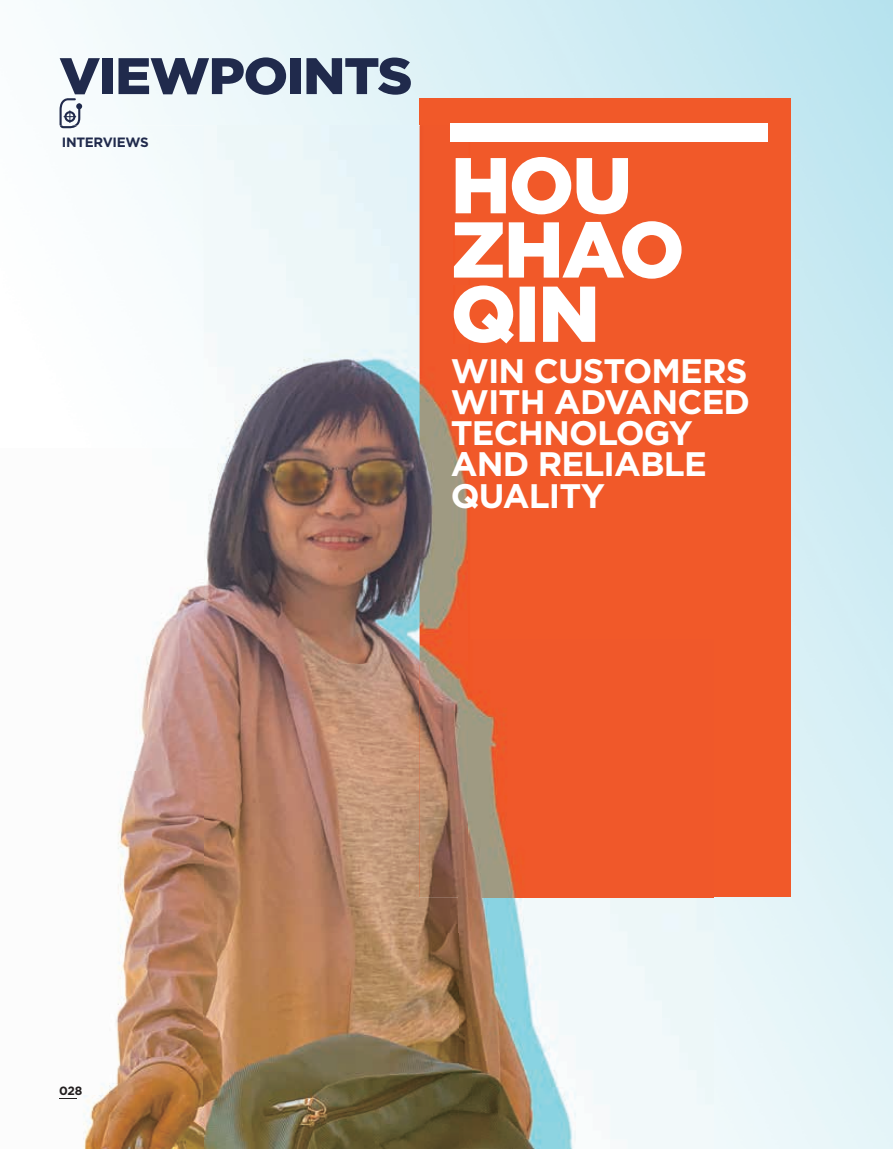
<style>
.page{position:relative;width:893px;height:1149px;background:#fff}
.page>*{position:absolute;margin:0;border:0;box-sizing:border-box;transform-origin:0 0}
.t1{font:900 51.3px "Gotham";letter-spacing:-.025em;color:#202a4c;scale:1.05 1}
.t2{font:700 33.9px/31.2px "Gotham";letter-spacing:-.025em;color:#fff}
.t3{font:700 13.5px "Gotham";letter-spacing:-.025em;color:#202a4c}
.t4{font:700 12px "Gotham";color:#231f20}
</style>
<div class="page">
<img style="left:59px;top:0;width:361px;height:125px">
<img style="left:789px;top:103px;width:104px;height:1045px">
<img style="left:459px;top:896px;width:330px;height:252px">
<div style="left:420px;top:98px;width:371px;height:798px;background:#f15929"></div>
<svg style="left:60px;top:98px;width:22px;height:27px"></svg>
<div style="left:451px;top:123px;width:317px;height:18px;background:#fff"></div>
<img style="left:204px;top:125px;width:216px;height:539px">
<img style="left:59px;top:125px;width:145px;height:1023px">
<img style="left:203px;top:664px;width:256px;height:484px">
<img style="left:469px;top:141px;width:244px;height:755px">
<img style="left:420px;top:125px;width:49px;height:771px">
<img style="left:60px;top:125px;width:17px;height:3px">
<img style="left:456px;top:157px;width:172px;height:57px">
<img style="left:454px;top:221px;width:228px;height:57px">
<img style="left:454px;top:285px;width:141px;height:58px">
<img style="left:451px;top:125px;width:18px;height:16px">
<svg style="left:59px;top:1098px;width:18px;height:1px"></svg>
<h1 class="t1" style="left:59px;top:46px;width:338px">VIEWPOINTS</h1>
<p class="t3" style="left:62px;top:133px;width:88px">INTERVIEWS</p>
<p class="t2" style="left:451px;top:354px;width:301px">WIN CUSTOMERS<br>WITH ADVANCED<br>TECHNOLOGY<br>AND RELIABLE<br>QUALITY</p>
<p class="t4" style="left:59px;top:1082px;width:25px">028</p>
</div>
